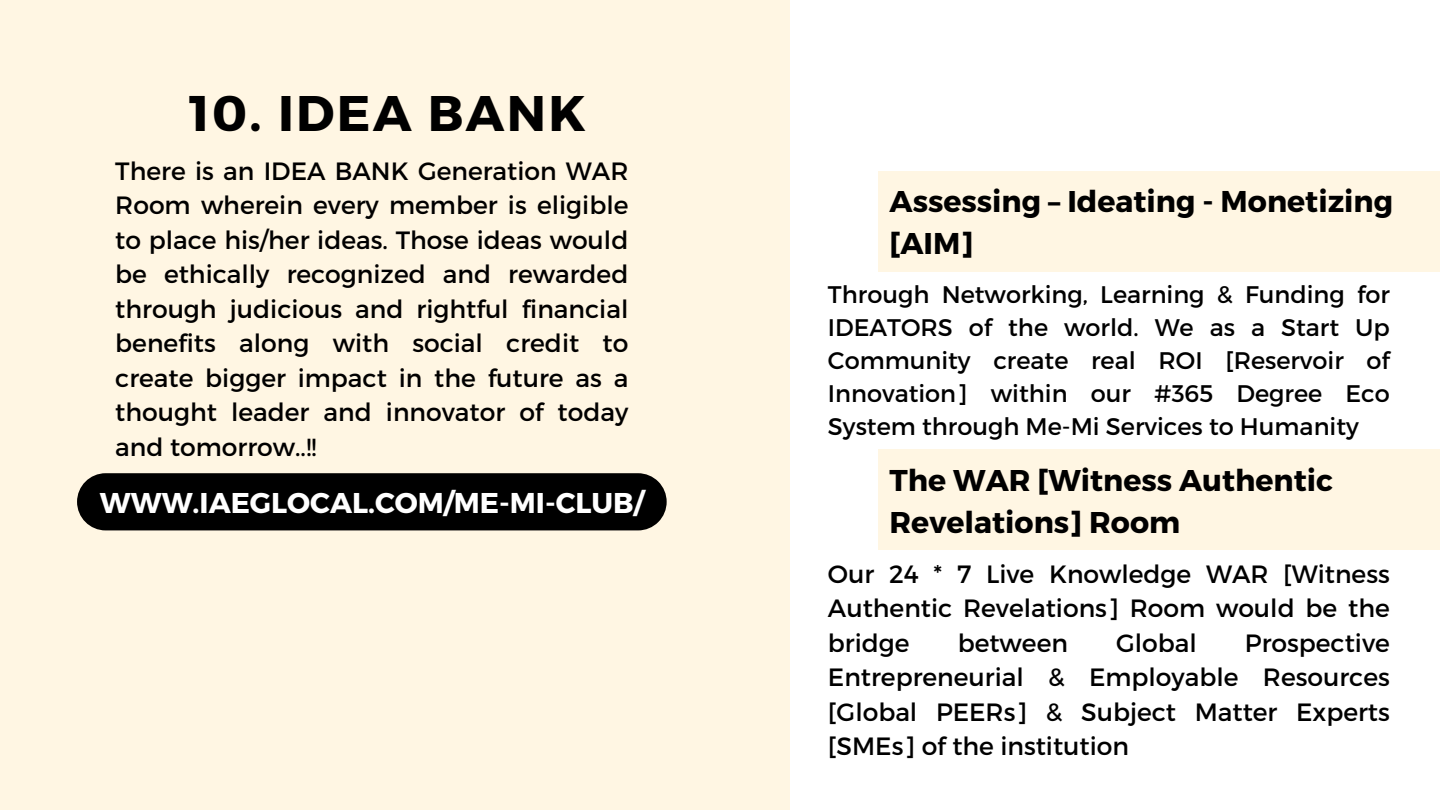
<style>
.page{position:relative;width:1440px;height:810px;background:#fff}
.page>*{position:absolute;margin:0;border:0;box-sizing:border-box;transform-origin:0 0}
.t1{font:700 50px "Montserrat";letter-spacing:.045em;color:#000}
.t2{font:700 30px/42px "Montserrat";color:#000}
.t3{font:700 28.6px "Montserrat";color:#fff}
.t4{font:25px/34.5px "Montserrat";color:#000;text-align:justify}
.t5{font:24px/33px "Montserrat";color:#000;text-align:justify}
</style>
<div class="page">
<div style="left:878px;top:171px;width:562px;height:101px;background:#fff6e3"></div>
<div style="left:878px;top:449px;width:562px;height:101px;background:#fff6e3"></div>
<div style="left:0;top:0;width:790px;height:810px;background:#fff6e3"></div>
<div style="left:77px;top:473px;width:590px;height:57px;background:#000"></div>
<p class="t1" style="left:189px;top:80px;width:398px">10. IDEA BANK</p>
<h3 class="t4" style="left:115px;top:152px;width:515px">There is an IDEA BANK Generation WAR Room wherein every member is eligible to place his/her ideas. Those ideas would be ethically recognized and rewarded through judicious and rightful financial benefits along with social credit to create bigger impact in the future as a thought leader and innovator of today and tomorrow..!!</h3>
<p class="t3" style="left:100px;top:484px;width:545px">WWW.IAEGLOCAL.COM/ME-MI-CLUB/</p>
<h1 class="t2" style="left:890px;top:179px;width:505px">Assessing – Ideating - Monetizing [AIM]</h1>
<p class="t5" style="left:828px;top:277px;width:563px">Through Networking, Learning &amp; Funding for IDEATORS of the world. We as a Start Up Community create real ROI [Reservoir of Innovation] within our #365 Degree Eco System through Me-Mi Services to Humanity</p>
<h2 class="t2" style="left:890px;top:457px;width:445px">The WAR [Witness Authentic<br>Revelations] Room</h2>
<h3 class="t4" style="left:828px;top:555px;width:563px">Our 24 * 7 Live Knowledge WAR [Witness Authentic Revelations] Room would be the bridge</h3>
<h3 class="t4" style="left:828px;top:624px;width:563px;text-indent:417px">Prospective Entrepreneurial &amp; Employable Resources [Global PEERs] &amp; Subject Matter Experts [SMEs] of the institution</h3>
<h3 class="t4" style="left:958px;top:624px;width:112px">between</h3>
<h3 class="t4" style="left:1116px;top:624px;width:82px">Global</h3>
</div>
